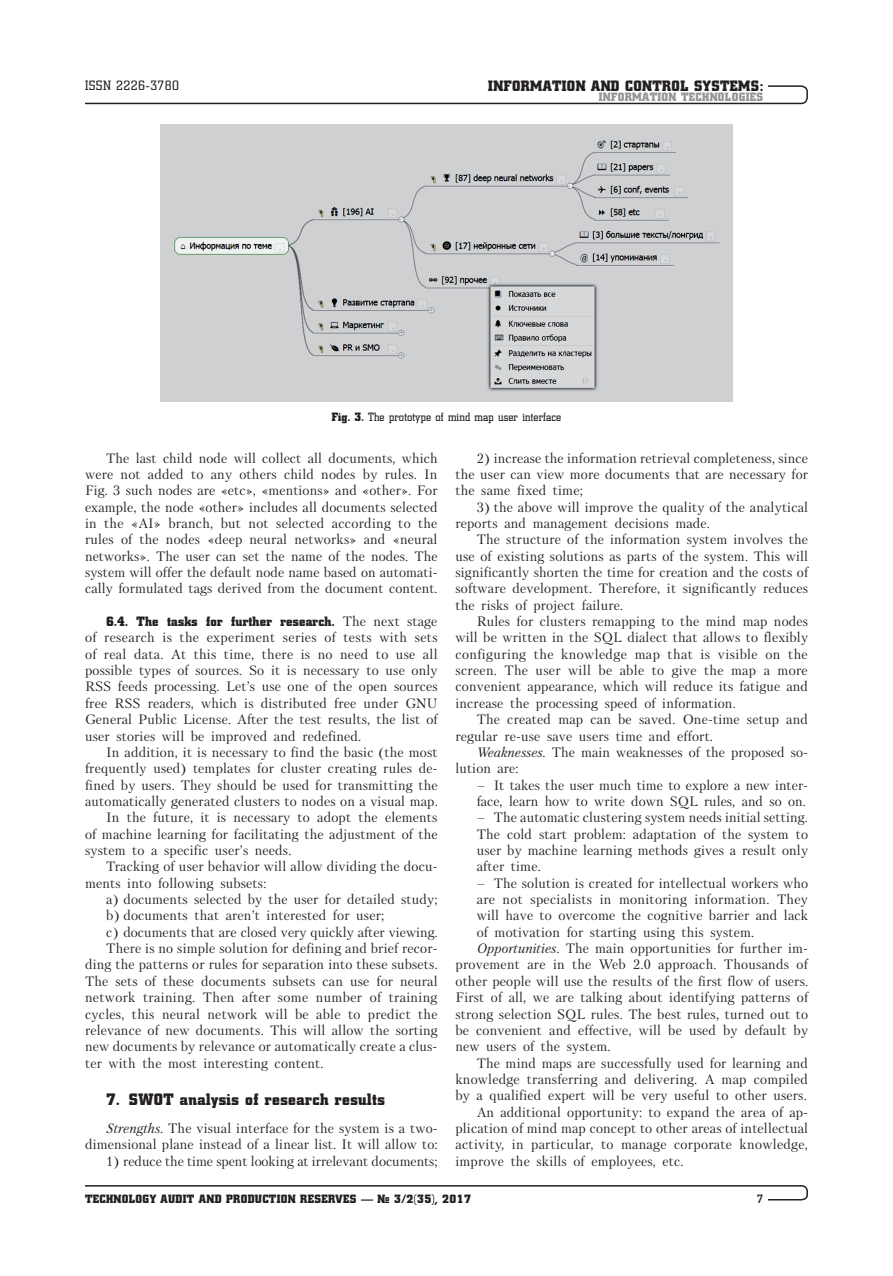
<style>
.page{position:relative;width:893px;height:1276px;background:#fff}
.page>*{position:absolute;margin:0;border:0;box-sizing:border-box;transform-origin:0 0}
.t1{font:16.5px "Coliseum Black C";letter-spacing:.025em;color:#231f20}
.t2{font:15px "Coliseum Black C";letter-spacing:.025em;color:#231f20}
.t3{font:13.5px/16.4px "Petersburg C";letter-spacing:.01em;color:#231f20;text-align:justify}
.t4{font:13.5px "Coliseum Black C";color:#231f20}
.t5{font:13.5px "Coliseum C";letter-spacing:.03em;color:#231f20}
.t6{font:12px "Coliseum Black C";letter-spacing:.025em;color:#231f20}
.t7{font:12px "Coliseum C";letter-spacing:.015em;color:#231f20}
.t8{font:12px "Coliseum Black C";letter-spacing:.025em;color:#939598}
.t9{font:700 12px "Coliseum C";color:#231f20}
.s1{font-family:"Coliseum Black C"}
.s2{font-family:"Petersburg C"}
.s3{font-style:italic}
</style>
<div class="page">
<svg style="left:85px;top:1185px;width:723px;height:16px"></svg>
<svg style="left:85px;top:85px;width:723px;height:20px"></svg>
<img style="left:160px;top:124px;width:573px;height:277px">
<p class="t5" style="left:85px;top:78px;width:96px">ISSN 2226-3780</p>
<p class="t2" style="left:488px;top:77px;width:276px">INFORMATION AND CONTROL SYSTEMS:</p>
<p class="t8" style="left:599px;top:90px;width:165px">INFORMATION TECHNOLOGIES</p>
<p class="t7" style="left:332px;top:410px;width:231px"><span class="s1">FIG. 3.</span> The prototype of mind map user interface</p>
<p class="t3" style="left:85px;top:449px;width:354px;text-indent:21px">The last child node will collect all documents, which were not added to any others child nodes by rules. In Fig. 3 such nodes are «etc», «mentions» and «other». For example, the node «other» includes all documents selected in the «AI» branch, but not selected according to the rules of the nodes «deep neural networks» and «neural networks». The user can set the name of the nodes. The system will offer the default node name based on automati&shy;cally formulated tags derived from the document content.</p>
<p class="t4" style="left:106px;top:613px;width:333px">6.4. THE TASKS FOR FURTHER RESEARCH. <span class="s2">The next stage</span></p>
<p class="t3" style="left:85px;top:629px;width:354px">of research is the experiment series of tests with sets of real data. At this time, there is no need to use all possible types of sources. So it is necessary to use only RSS feeds processing. Let’s use one of the open sources free RSS readers, which is distributed free under GNU General Public License. After the test results, the list of user stories will be improved and redefined.</p>
<p class="t3" style="left:106px;top:744px;width:333px">In addition, it is necessary to find the basic (the most</p>
<p class="t3" style="left:85px;top:760px;width:354px">frequently used) templates for cluster creating rules de-</p>
<p class="t3" style="left:85px;top:776px;width:354px">fined by users. They should be used for transmitting the</p>
<p class="t3" style="left:85px;top:793px;width:354px">automatically generated clusters to nodes on a visual map.</p>
<p class="t3" style="left:106px;top:809px;width:333px">In the future, it is necessary to adopt the elements</p>
<p class="t3" style="left:85px;top:825px;width:354px">of machine learning for facilitating the adjustment of the</p>
<p class="t3" style="left:85px;top:842px;width:208px">system to a specific user’s needs.</p>
<p class="t3" style="left:106px;top:858px;width:333px">Tracking of user behavior will allow dividing the docu-</p>
<p class="t3" style="left:85px;top:874px;width:183px">ments into following subsets:</p>
<p class="t3" style="left:106px;top:891px;width:333px">a) documents selected by the user for detailed study;</p>
<p class="t3" style="left:106px;top:907px;width:279px">b) documents that aren’t interested for user;</p>
<p class="t3" style="left:106px;top:923px;width:333px">c) documents that are closed very quickly after viewing.</p>
<p class="t3" style="left:106px;top:940px;width:331px">There is no simple solution for defining and brief recor-</p>
<p class="t3" style="left:85px;top:956px;width:354px">ding the patterns or rules for separation into these subsets.</p>
<p class="t3" style="left:85px;top:972px;width:354px">The sets of these documents subsets can use for neural</p>
<p class="t3" style="left:85px;top:989px;width:354px">network training. Then after some number of training</p>
<p class="t3" style="left:85px;top:1005px;width:354px">cycles, this neural network will be able to predict the</p>
<p class="t3" style="left:85px;top:1022px;width:354px">relevance of new documents. This will allow the sorting</p>
<p class="t3" style="left:85px;top:1038px;width:354px">new documents by relevance or automatically create a clus-</p>
<p class="t3" style="left:85px;top:1054px;width:240px">ter with the most interesting content.</p>
<p class="t1" style="left:106px;top:1090px;width:280px">7. SWOT ANALYSIS OF RESEARCH RESULTS</p>
<p class="t3" style="left:85px;top:1120px;width:354px;text-align:right"><span class="s3">Strengths.</span> The visual interface for the system is a two&shy;dimensional plane instead of a linear list. It will allow to:</p>
<p class="t3" style="left:106px;top:1152px;width:333px">1) reduce the time spent looking at irrelevant documents;</p>
<p class="t3" style="left:455px;top:449px;width:354px;text-indent:21px">2) increase the information retrieval completeness, since the user can view more documents that are necessary for the same fixed time;</p>
<p class="t3" style="left:455px;top:498px;width:354px;text-indent:21px">3) the above will improve the quality of the analytical reports and management decisions made.</p>
<p class="t3" style="left:455px;top:531px;width:354px;text-indent:21px">The structure of the information system involves the use of existing solutions as parts of the system. This will significantly shorten the time for creation and the costs of software development. Therefore, it significantly reduces the risks of project failure.</p>
<p class="t3" style="left:455px;top:613px;width:354px;text-indent:21px">Rules for clusters remapping to the mind map nodes will be written in the SQL dialect that allows to flexibly configuring the knowledge map that is visible on the screen. The user will be able to give the map a more convenient appearance, which will reduce its fatigue and increase the processing speed of information.</p>
<p class="t3" style="left:455px;top:711px;width:354px;text-indent:21px">The created map can be saved. One-time setup and regular re-use save users time and effort.</p>
<p class="t3" style="left:455px;top:744px;width:354px;text-indent:21px"><span class="s3">Weaknesses.</span> The main weaknesses of the proposed so&shy;lution are:</p>
<p class="t3" style="left:477px;top:776px;width:333px">– It takes the user much time to explore a new inter&shy;face, learn how to write down SQL rules, and so on.</p>
<p class="t3" style="left:477px;top:809px;width:333px">– The automatic clustering system needs initial setting.<br>The cold start problem: adaptation of the system to user by machine learning methods gives a result only after time.</p>
<p class="t3" style="left:477px;top:874px;width:333px">– The solution is created for intellectual workers who</p>
<p class="t3" style="left:477px;top:891px;width:333px">are not specialists in monitoring information. They</p>
<p class="t3" style="left:477px;top:907px;width:333px">will have to overcome the cognitive barrier and lack</p>
<p class="t3" style="left:477px;top:923px;width:279px">of motivation for starting using this system.</p>
<p class="t3" style="left:477px;top:940px;width:333px"><span class="s3">Opportunities.</span> The main opportunities for further im-</p>
<p class="t3" style="left:455px;top:956px;width:354px">provement are in the Web 2.0 approach. Thousands of</p>
<p class="t3" style="left:455px;top:972px;width:354px">other people will use the results of the first flow of users.</p>
<p class="t3" style="left:455px;top:989px;width:354px">First of all, we are talking about identifying patterns of</p>
<p class="t3" style="left:455px;top:1005px;width:354px">strong selection SQL rules. The best rules, turned out to</p>
<p class="t3" style="left:455px;top:1022px;width:354px">be convenient and effective, will be used by default by</p>
<p class="t3" style="left:455px;top:1038px;width:157px">new users of the system.</p>
<p class="t3" style="left:477px;top:1054px;width:333px">The mind maps are successfully used for learning and</p>
<p class="t3" style="left:455px;top:1071px;width:354px">knowledge transferring and delivering. A map compiled</p>
<p class="t3" style="left:455px;top:1087px;width:353px">by a qualified expert will be very useful to other users.</p>
<p class="t3" style="left:477px;top:1103px;width:333px">An additional opportunity: to expand the area of ap-</p>
<p class="t3" style="left:455px;top:1120px;width:354px">plication of mind map concept to other areas of intellectual</p>
<p class="t3" style="left:455px;top:1136px;width:354px">activity, in particular, to manage corporate knowledge,</p>
<p class="t3" style="left:455px;top:1152px;width:229px">improve the skills of employees, etc.</p>
<p class="t6" style="left:85px;top:1191px;width:387px">TECHNOLOGY AUDIT AND PRODUCTION RESERVES — № 3/2(35), 2017</p>
<p class="t9" style="left:757px;top:1191px;width:8px">7</p>
</div>
